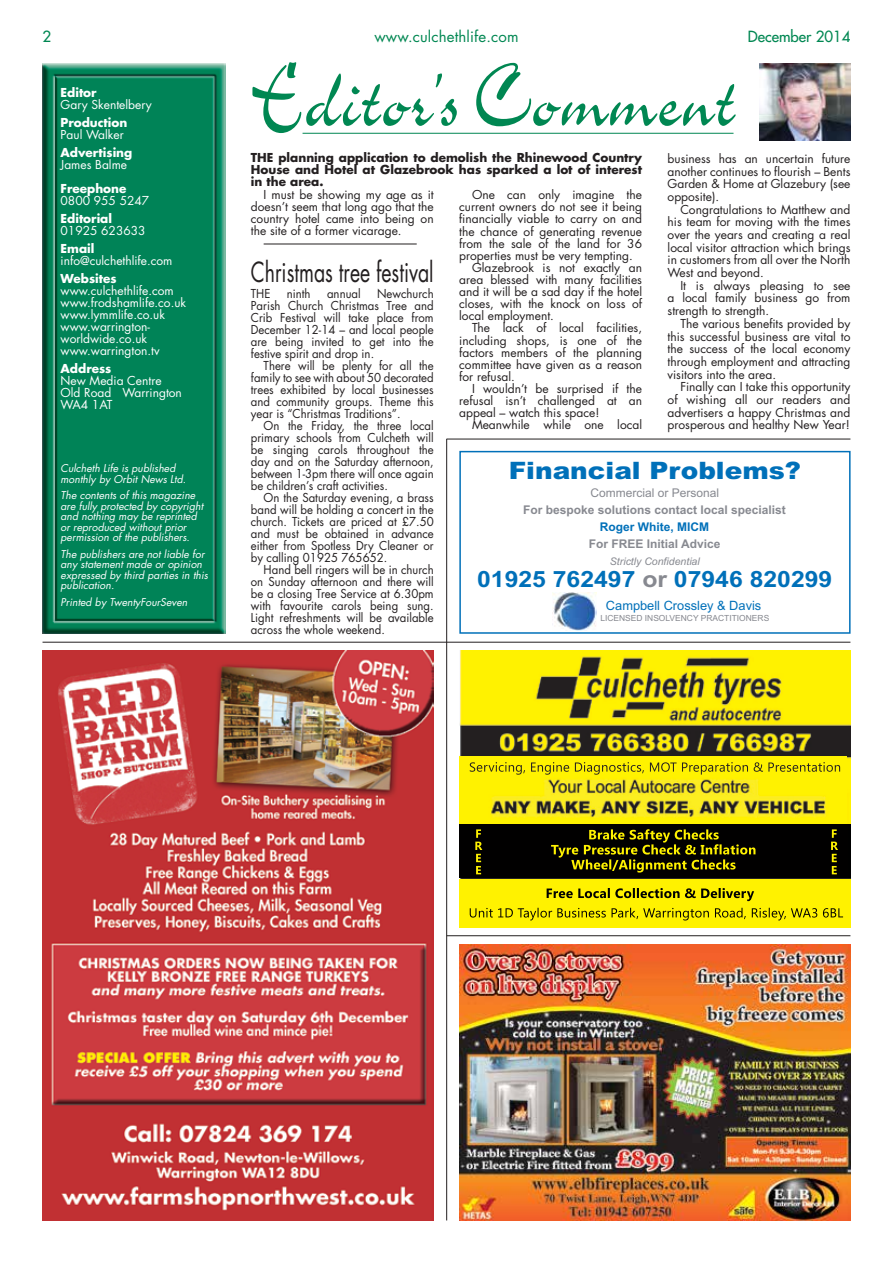
<style>
.page{position:relative;width:893px;height:1263px;background:#fff}
.page>*{position:absolute;margin:0;border:0;box-sizing:border-box;transform-origin:0 0}
.t1{font:102px "Charme Std";color:#008752;scale:.73 1}
.t2{font:27px "Futura Std";color:#231f20;scale:.72 1}
.t3{font:900 24px "Arial";color:#0070b9;scale:1.1 1}
.t4{font:700 22.5px "Arial";color:#0070b9;scale:1.1 1}
.t5{font:15px "Futura Std";letter-spacing:.01em;color:#008752}
.t6{font:500 15px "Futura Std";color:#008752}
.t7{font:12.9px "Arial";color:#0070b9}
.t8{font:12px/12.8px "Futura Std";color:#231f20;text-align:justify}
.t9{font:12px/12px "Futura Std";color:#231f20;text-align:justify;scale:.95 1}
.t10{font:12px/12px "Futura Std";color:#fff}
.t11{font:700 12px/12px "Futura Std";color:#231f20;text-align:justify}
.t12{font:700 12px "Futura Std";color:#fff}
.t13{font:700 12px "Arial";color:#878990}
.t14{font:12px "Courier New";color:#000}
.t15{font:12px "Arial";color:#878990}
.t16{font:700 12px "Arial";color:#0070b9}
.t17{font:italic 10.5px/10.5px "Futura Std";color:#fff}
.t18{font:italic 10.5px "Arial";color:#878990}
.t19{font:8.4px "Arial";color:#878990}
.s1{color:#878990}
</style>
<div class="page">
<hr style="left:43px;top:642px;width:807px;height:1px;background:#231f20">
<img style="left:43px;top:64px;width:182px;height:570px">
<hr style="left:303px;top:133px;width:430px;height:1px;background:#008752">
<img style="left:760px;top:64px;width:90px;height:76px">
<hr style="left:446px;top:439px;width:1px;height:781px;background:#231f20">
<hr style="left:447px;top:935px;width:403px;height:1px;background:#231f20">
<hr style="left:447px;top:439px;width:403px;height:1px;background:#231f20">
<svg style="left:459px;top:451px;width:391px;height:183px"></svg>
<img style="left:459px;top:651px;width:391px;height:276px">
<img style="left:459px;top:757px;width:387px;height:67px">
<img style="left:459px;top:824px;width:391px;height:53px">
<img style="left:460px;top:880px;width:390px;height:47px">
<img style="left:459px;top:944px;width:391px;height:276px">
<hr style="left:264px;top:244px;width:153px;height:1px;background:#231f20">
<img style="left:43px;top:651px;width:391px;height:569px">
<p class="t6" style="left:43px;top:27px;width:10px">2</p>
<p class="t5" style="left:374px;top:27px;width:146px">www.culchethlife.com</p>
<p class="t6" style="left:748px;top:27px;width:104px">December 2014</p>
<p class="t12" style="left:61px;top:85px;width:38px">Editor</p>
<p class="t10" style="left:61px;top:99px;width:93px">Gary Skentelbery</p>
<p class="t12" style="left:61px;top:115px;width:68px">Production</p>
<p class="t10" style="left:61px;top:129px;width:65px">Paul Walker</p>
<p class="t12" style="left:61px;top:145px;width:73px">Advertising</p>
<p class="t10" style="left:61px;top:159px;width:68px">James Balme</p>
<p class="t12" style="left:61px;top:181px;width:67px">Freephone</p>
<p class="t10" style="left:61px;top:195px;width:90px">0800 955 5247</p>
<p class="t12" style="left:61px;top:211px;width:53px">Editorial</p>
<p class="t10" style="left:61px;top:225px;width:87px">01925 623633</p>
<p class="t12" style="left:61px;top:241px;width:35px">Email</p>
<p class="t10" style="left:61px;top:255px;width:113px">info@culchethlife.com</p>
<p class="t12" style="left:61px;top:271px;width:58px">Websites</p>
<p class="t10" style="left:61px;top:285px;width:127px">www.culchethlife.com www.frodshamlife.co.uk www.lymmlife.co.uk www.warrington&shy;worldwide.co.uk www.warrington.tv</p>
<p class="t12" style="left:61px;top:361px;width:52px">Address</p>
<p class="t10" style="left:61px;top:375px;width:123px">New Media Centre<br>Old Road Warrington<br>WA4 1AT</p>
<p class="t17" style="left:61px;top:463px;width:127px">Culcheth Life is published monthly by Orbit News Ltd.</p>
<p class="t17" style="left:61px;top:490px;width:144px">The contents of this magazine are fully protected by copyright and nothing may be reprinted or reproduced without prior permission of the publishers.</p>
<p class="t17" style="left:61px;top:549px;width:149px">The publishers are not liable for any statement made or opinion expressed by third parties in this publication.</p>
<p class="t17" style="left:61px;top:597px;width:128px">Printed by TwentyFourSeven</p>
<h1 class="t1" style="left:251px;top:49px;width:666px">Editor’s Comment</h1>
<p class="t11" style="left:251px;top:151px;width:393px">THE planning application to demolish the Rhinewood Country House and Hotel at Glazebrook has sparked a lot of interest in the area.</p>
<p class="t8" style="left:251px;top:189px;width:184px;line-height:12px;text-indent:13px">I must be showing my age as it doesn’t seem that long ago that the country hotel came into being on the site of a former vicarage.</p>
<p class="t8" style="left:668px;top:152px;width:184px">business has an uncertain future another continues to flourish – Bents Garden &amp; Home at Glazebury (see opposite).</p>
<p class="t8" style="left:668px;top:203px;width:184px;text-indent:13px">Congratulations to Matthew and his team for moving with the times over the years and creating a real local visitor attraction which brings in customers from all over the North West and beyond.</p>
<p class="t8" style="left:668px;top:279px;width:184px;text-indent:13px">It is always pleasing to see a local family business go from strength to strength.</p>
<p class="t8" style="left:668px;top:317px;width:184px;text-indent:13px">The various benefits provided by this successful business are vital to the success of the local economy through employment and attracting visitors into the area.</p>
<p class="t8" style="left:668px;top:381px;width:184px;text-indent:13px">Finally can I take this opportunity of wishing all our readers and advertisers a happy Christmas and prosperous and healthy New Year!</p>
<p class="t8" style="left:472px;top:188px;width:172px">One can only imagine the</p>
<p class="t8" style="left:459px;top:201px;width:184px">current owners do not see it being</p>
<p class="t8" style="left:459px;top:213px;width:184px">financially viable to carry on and</p>
<p class="t8" style="left:459px;top:225px;width:184px">the chance of generating revenue</p>
<p class="t8" style="left:459px;top:237px;width:184px">from the sale of the land for 36</p>
<p class="t8" style="left:459px;top:249px;width:175px">properties must be very tempting.</p>
<p class="t8" style="left:472px;top:261px;width:172px">Glazebrook is not exactly an</p>
<p class="t8" style="left:459px;top:273px;width:184px">area blessed with many facilities</p>
<p class="t8" style="left:459px;top:285px;width:184px">and it will be a sad day if the hotel</p>
<p class="t8" style="left:459px;top:298px;width:184px">closes, with the knock on loss of</p>
<p class="t8" style="left:459px;top:310px;width:96px">local employment.</p>
<p class="t8" style="left:472px;top:322px;width:172px">The lack of local facilities,</p>
<p class="t8" style="left:459px;top:334px;width:184px">including shops, is one of the</p>
<p class="t8" style="left:459px;top:346px;width:184px">factors members of the planning</p>
<p class="t8" style="left:459px;top:358px;width:184px">committee have given as a reason</p>
<p class="t8" style="left:459px;top:370px;width:57px">for refusal.</p>
<p class="t8" style="left:472px;top:382px;width:172px">I wouldn’t be surprised if the</p>
<p class="t8" style="left:459px;top:394px;width:184px">refusal isn’t challenged at an</p>
<p class="t8" style="left:459px;top:407px;width:142px">appeal – watch this space!</p>
<p class="t8" style="left:472px;top:419px;width:172px">Meanwhile while one local</p>
<h2 class="t2" style="left:251px;top:254px;width:255px">Christmas tree festival</h2>
<p class="t9" style="left:251px;top:287px;width:194px;text-indent:126px">Newchurch Parish Church Christmas Tree and Crib Festival will take place from December 12-14 – and local people are being invited to get into the festive spirit and drop in.</p>
<p class="t9" style="left:251px;top:359px;width:194px;text-indent:13px">There will be plenty for all the family to see with about 50 decorated trees exhibited by local businesses and community groups. Theme this year is “Christmas Traditions”.</p>
<p class="t9" style="left:251px;top:419px;width:194px;text-indent:13px">On the Friday, the three local primary schools from Culcheth will be singing carols throughout the day and on the Saturday afternoon, between 1-3pm there will once again be children’s craft activities.</p>
<p class="t9" style="left:251px;top:491px;width:194px;text-indent:13px">On the Saturday evening, a brass band will be holding a concert in the church. Tickets are priced at £7.50 and must be obtained in advance either from Spotless Dry Cleaner or by calling 01925 765652.</p>
<p class="t9" style="left:251px;top:563px;width:194px;text-indent:13px">Hand bell ringers will be in church on Sunday afternoon and there will be a closing Tree Service at 6.30pm with favourite carols being sung.<br>Light refreshments will be available across the whole weekend.</p>
<p class="t9" style="left:251px;top:287px;width:22px">THE</p>
<p class="t9" style="left:287px;top:287px;width:27px">ninth</p>
<p class="t9" style="left:327px;top:287px;width:37px">annual</p>
<p class="t14" style="left:464px;top:408px;width:426px">Campbell Crossley &amp; Davis:Layout 1 17/12/2008 13:52 Page</p>
<h3 class="t3" style="left:509px;top:453px;width:267px">Financial Problems?</h3>
<p class="t15" style="left:590px;top:485px;width:130px">Commercial or Personal</p>
<p class="t13" style="left:523px;top:502px;width:264px">For bespoke solutions contact local specialist</p>
<p class="t16" style="left:600px;top:519px;width:111px">Roger White, MICM</p>
<p class="t13" style="left:589px;top:536px;width:133px">For FREE Initial Advice</p>
<p class="t18" style="left:610px;top:555px;width:92px">Strictly Confidential</p>
<h3 class="t4" style="left:477px;top:565px;width:324px">01925 762497 <span class="s1">or</span> 07946 820299</h3>
<p class="t7" style="left:606px;top:596px;width:157px">Campbell Crossley &amp; Davis</p>
<p class="t19" style="left:600px;top:613px;width:170px">LICENSED INSOLVENCY PRACTITIONERS</p>
</div>
